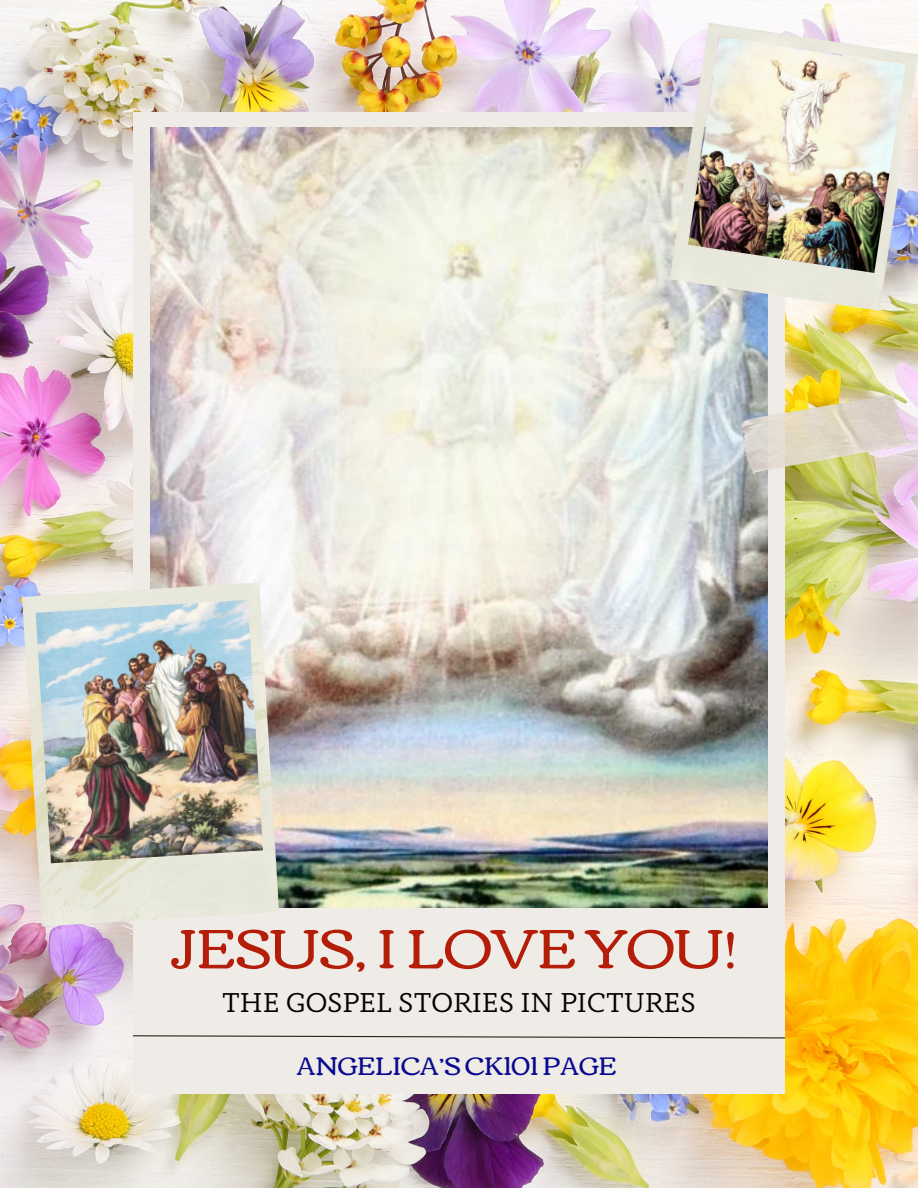
<style>
.page{position:relative;width:918px;height:1188px;background:#fff}
.page>*{position:absolute;margin:0;border:0;box-sizing:border-box;transform-origin:0 0}
.t1{font:55.95px "Corben";color:#b41e09}
.t2{font:28.2px "Anaphora";color:#000}
.t3{font:25.65px "Corben";color:#090992}
</style>
<div class="page">
<img style="left:0;top:0;width:918px;height:1188px">
<div style="left:133px;top:113px;width:652px;height:981px;background:#efece7"></div>
<svg style="left:132px;top:1035px;width:654px;height:4px"></svg>
<img style="left:151px;top:127px;width:616px;height:780px">
<img style="left:670px;top:23px;width:248px;height:288px">
<img style="left:688px;top:37px;width:218px;height:236px">
<img style="left:732px;top:366px;width:186px;height:138px">
<img style="left:22px;top:582px;width:257px;height:344px">
<img style="left:36px;top:600px;width:227px;height:263px">
<p class="t1" style="left:171px;top:916px;width:568px">JESUS, I LOVE YOU!</p>
<p class="t2" style="left:222px;top:991px;width:475px">THE GOSPEL STORIES IN PICTURES</p>
<p class="t3" style="left:297px;top:1051px;width:321px">ANGELICA’S CK101 PAGE</p>
</div>
